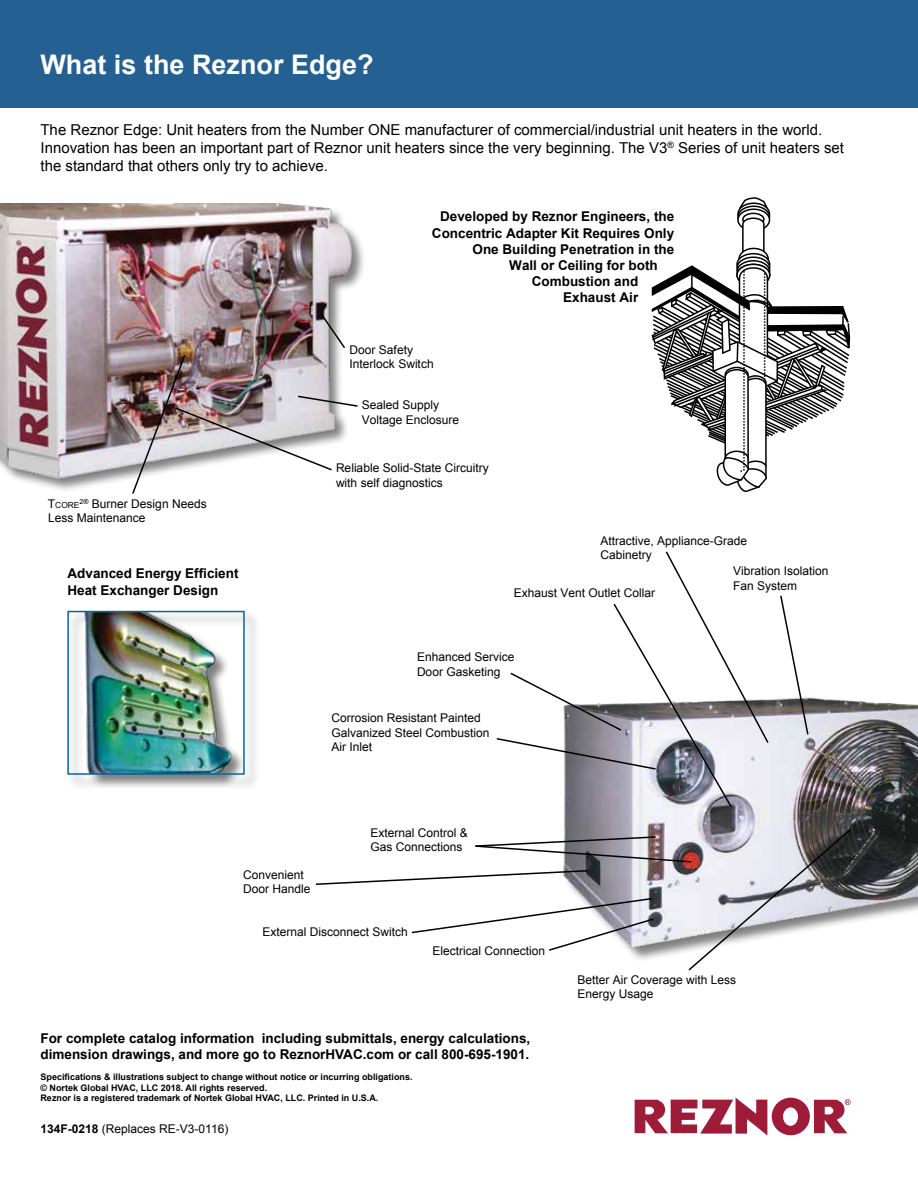
<style>
.page{position:relative;width:918px;height:1188px;background:#fff}
.page>*{position:absolute;margin:0;border:0;box-sizing:border-box;transform-origin:0 0}
.t1{font:700 27px "Arial";color:#fff}
.t2{font:15px/18px "Arial";color:#000}
.t3{font:700 13.5px/16.2px "Arial";color:#000}
.t4{font:12px/14.4px "Arial";color:#000}
.t5{font:700 9px/10.8px "Arial";color:#000}
.t6{font:8.4px "Arial";color:#000}
.s1{font-size:12px}
.s2{font-weight:700}
</style>
<div class="page">
<img style="left:564px;top:697px;width:354px;height:225px">
<img style="left:0;top:203px;width:364px;height:279px">
<div style="left:67px;top:610px;width:194px;height:181px;background:#000;opacity:.5"></div>
<img style="left:70px;top:614px;width:172px;height:158px">
<div style="left:67px;top:611px;width:178px;height:164px;border:2px solid #0067a6"></div>
<img style="left:131px;top:311px;width:228px;height:183px">
<svg style="left:496px;top:551px;width:274px;height:258px"></svg>
<svg style="left:779px;top:595px;width:31px;height:141px"></svg>
<svg style="left:315px;top:827px;width:538px;height:144px"></svg>
<svg style="left:651px;top:197px;width:200px;height:295px"></svg>
<div style="left:0;top:0;width:918px;height:108px;background:#256093"></div>
<svg style="left:635px;top:1098px;width:216px;height:38px"></svg>
<h1 class="t1" style="left:40px;top:46px;width:335px">What is the Reznor Edge?</h1>
<p class="t2" style="left:40px;top:121px;width:805px">The Reznor Edge: Unit heaters from the Number ONE manufacturer of commercial/industrial unit heaters in the world.<br>Innovation has been an important part of Reznor unit heaters since the very beginning. The V3<sup>®</sup> Series of unit heaters set the standard that others only try to achieve.</p>
<p class="t3" style="left:440px;top:209px;width:236px">Developed by Reznor Engineers, the</p>
<p class="t3" style="left:432px;top:225px;width:244px">Concentric Adapter Kit Requires Only</p>
<p class="t3" style="left:473px;top:241px;width:203px">One Building Penetration in the</p>
<p class="t3" style="left:509px;top:257px;width:150px">Wall or Ceiling for both</p>
<p class="t3" style="left:532px;top:274px;width:108px">Combustion and</p>
<p class="t3" style="left:563px;top:290px;width:77px">Exhaust Air</p>
<p class="t4" style="left:350px;top:342px;width:86px">Door Safety<br>Interlock Switch</p>
<p class="t4" style="left:362px;top:398px;width:99px">Sealed Supply<br>Voltage Enclosure</p>
<p class="t4" style="left:48px;top:497px;width:160px;text-indent:32px"><sup>2®</sup> Burner Design Needs<br>Less Maintenance</p>
<p class="t6" style="left:48px;top:500px;width:33px"><span class="s1">T</span>CORE</p>
<p class="t3" style="left:68px;top:566px;width:173px">Advanced Energy Efficient<br>Heat Exchanger Design</p>
<p class="t4" style="left:336px;top:461px;width:154px">Reliable Solid-State Circuitry with self diagnostics</p>
<p class="t4" style="left:601px;top:533px;width:148px">Attractive, Appliance-Grade<br>Cabinetry</p>
<p class="t4" style="left:514px;top:586px;width:143px">Exhaust Vent Outlet Collar</p>
<p class="t4" style="left:733px;top:564px;width:97px">Vibration Isolation<br>Fan System</p>
<p class="t4" style="left:417px;top:650px;width:99px">Enhanced Service<br>Door Gasketing</p>
<p class="t4" style="left:332px;top:711px;width:160px">Corrosion Resistant Painted<br>Galvanized Steel Combustion<br>Air Inlet</p>
<p class="t4" style="left:243px;top:867px;width:69px">Convenient<br>Door Handle</p>
<p class="t4" style="left:370px;top:825px;width:99px">External Control &amp;<br>Gas Connections</p>
<p class="t4" style="left:262px;top:925px;width:147px">External Disconnect Switch</p>
<p class="t4" style="left:432px;top:944px;width:114px">Electrical Connection</p>
<p class="t3" style="left:40px;top:1031px;width:491px">For complete catalog information including submittals, energy calculations, dimension drawings, and more go to ReznorHVAC.com or call 800-695-1901.</p>
<p class="t5" style="left:40px;top:1072px;width:374px">Specifications &amp; illustrations subject to change without notice or incurring obligations. © Nortek Global HVAC, LLC 2018. All rights reserved.<br>Reznor is a registered trademark of Nortek Global HVAC, LLC. Printed in U.S.A.</p>
<p class="t4" style="left:40px;top:1122px;width:189px"><span class="s2">134F-0218</span> (Replaces RE-V3-0116)</p>
<p class="t4" style="left:578px;top:972px;width:160px">Better Air Coverage with Less<br>Energy Usage</p>
</div>
